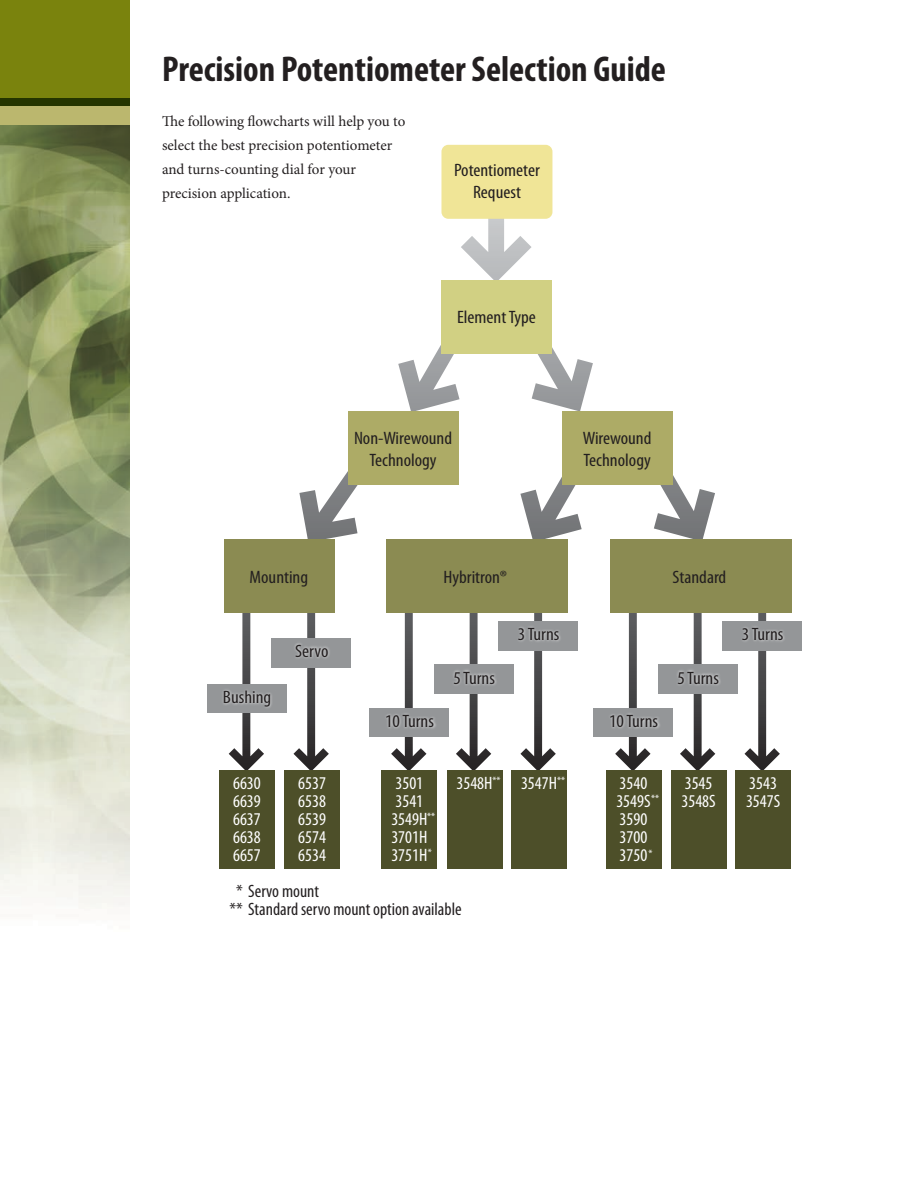
<style>
.page{position:relative;width:918px;height:1188px;background:#fff}
.page>*{position:absolute;margin:0;border:0;box-sizing:border-box;transform-origin:0 0}
.t1{font:700 condensed 36px "Myriad Pro";color:#231f20}
.t2{font:condensed 18px/21.6px "Myriad Pro";color:#231f20;text-align:center;scale:1.08 1}
.t3{font:condensed 18px/18px "Myriad Pro";color:#fff}
.t4{font:condensed 18px/18px "Myriad Pro";color:#231f20}
.t5{font:15px/24px "Minion Pro";letter-spacing:-.005em;color:#231f20}
.t6{font:condensed 10.8px "Myriad Pro";color:#fff}
</style>
<div class="page">
<div style="left:0;top:97px;width:130px;height:9px;background:#253500"></div>
<div style="left:0;top:0;width:130px;height:97px;background:#7a830d"></div>
<div style="left:0;top:106px;width:130px;height:20px;background:#bbb76e"></div>
<img style="left:0;top:126px;width:130px;height:783px">
<svg style="left:229px;top:184px;width:551px;height:587px"></svg>
<div style="left:272px;top:638px;width:79px;height:29px;background:#949698"></div>
<div style="left:207px;top:684px;width:79px;height:29px;background:#949698"></div>
<div style="left:434px;top:665px;width:79px;height:29px;background:#949698"></div>
<div style="left:499px;top:621px;width:79px;height:30px;background:#949698"></div>
<div style="left:369px;top:708px;width:80px;height:29px;background:#949698"></div>
<div style="left:658px;top:665px;width:79px;height:29px;background:#949698"></div>
<div style="left:723px;top:621px;width:79px;height:30px;background:#949698"></div>
<div style="left:593px;top:708px;width:80px;height:29px;background:#949698"></div>
<div style="left:219px;top:770px;width:56px;height:99px;background:#4d4f29"></div>
<div style="left:284px;top:770px;width:56px;height:99px;background:#4d4f29"></div>
<div style="left:441px;top:145px;width:111px;height:74px;background:#f0e597;border-radius:7px"></div>
<div style="left:441px;top:280px;width:111px;height:74px;background:#d1d083"></div>
<div style="left:348px;top:411px;width:111px;height:74px;background:#adab66"></div>
<div style="left:562px;top:411px;width:111px;height:74px;background:#adab66"></div>
<div style="left:224px;top:539px;width:111px;height:74px;background:#8b8b52"></div>
<img style="left:294px;top:643px;width:36px;height:15px">
<img style="left:223px;top:690px;width:49px;height:18px">
<div style="left:382px;top:770px;width:55px;height:99px;background:#4d4f29"></div>
<div style="left:447px;top:770px;width:55px;height:99px;background:#4d4f29"></div>
<img style="left:453px;top:670px;width:44px;height:15px">
<div style="left:511px;top:770px;width:56px;height:99px;background:#4d4f29"></div>
<img style="left:519px;top:626px;width:42px;height:16px">
<img style="left:386px;top:713px;width:50px;height:16px">
<div style="left:386px;top:539px;width:182px;height:74px;background:#8b8b52"></div>
<div style="left:606px;top:770px;width:55px;height:99px;background:#4d4f29"></div>
<div style="left:671px;top:770px;width:55px;height:99px;background:#4d4f29"></div>
<img style="left:677px;top:670px;width:44px;height:15px">
<div style="left:735px;top:770px;width:56px;height:99px;background:#4d4f29"></div>
<img style="left:743px;top:626px;width:42px;height:16px">
<img style="left:610px;top:713px;width:50px;height:16px">
<div style="left:610px;top:539px;width:182px;height:74px;background:#8b8b52"></div>
<h1 class="t1" style="left:162px;top:47px;width:505px">Precision Potentiometer Selection Guide</h1>
<p class="t5" style="left:162px;top:109px;width:245px">The following flowcharts will help you to select the best precision potentiometer and turns-counting dial for your precision application.</p>
<p class="t2" style="left:454px;top:159px;width:81px">Potentiometer<br>Request</p>
<p class="t2" style="left:457px;top:306px;width:74px">Element Type</p>
<p class="t2" style="left:354px;top:427px;width:92px">Non-Wirewound<br>Technology</p>
<p class="t2" style="left:583px;top:427px;width:65px;text-align:left">Wirewound<br>Technology</p>
<p class="t2" style="left:250px;top:566px;width:56px">Mounting</p>
<p class="t2" style="left:223px;top:686px;width:46px">Bushing</p>
<p class="t2" style="left:295px;top:640px;width:32px">Servo</p>
<p class="t2" style="left:444px;top:566px;width:60px">Hybritron®</p>
<p class="t2" style="left:385px;top:710px;width:47px">10 Turns</p>
<p class="t2" style="left:453px;top:667px;width:40px">5 Turns</p>
<p class="t2" style="left:518px;top:623px;width:40px">3 Turns</p>
<p class="t2" style="left:673px;top:566px;width:51px">Standard</p>
<p class="t2" style="left:609px;top:710px;width:47px">10 Turns</p>
<p class="t2" style="left:677px;top:667px;width:40px">5 Turns</p>
<p class="t2" style="left:742px;top:623px;width:40px">3 Turns</p>
<p class="t6" style="left:493px;top:774px;width:10px">**</p>
<p class="t6" style="left:557px;top:774px;width:10px">**</p>
<p class="t3" style="left:391px;top:774px;width:38px">3501<br>3541<br>3549H<br>3701H<br>3751H</p>
<p class="t3" style="left:457px;top:774px;width:38px">3548H</p>
<p class="t3" style="left:521px;top:774px;width:38px">3547H</p>
<p class="t3" style="left:233px;top:774px;width:29px;text-align:justify">6630<br>6639<br>6637<br>6638<br>6657</p>
<p class="t4" style="left:229px;top:882px;width:234px;text-indent:7px">* Servo mount<br>** Standard servo mount option available</p>
<p class="t3" style="left:298px;top:774px;width:29px;text-align:justify">6537<br>6538<br>6539<br>6574<br>6534</p>
<p class="t3" style="left:616px;top:774px;width:36px">3540<br>3549S<br>3590<br>3700<br>3750</p>
<p class="t3" style="left:681px;top:774px;width:36px">3545<br>3548S</p>
<p class="t6" style="left:651px;top:792px;width:10px">**</p>
<p class="t6" style="left:427px;top:810px;width:10px">**</p>
<p class="t6" style="left:428px;top:846px;width:6px">*</p>
<p class="t6" style="left:649px;top:847px;width:6px">*</p>
<p class="t3" style="left:746px;top:774px;width:36px">3543<br>3547S</p>
</div>
